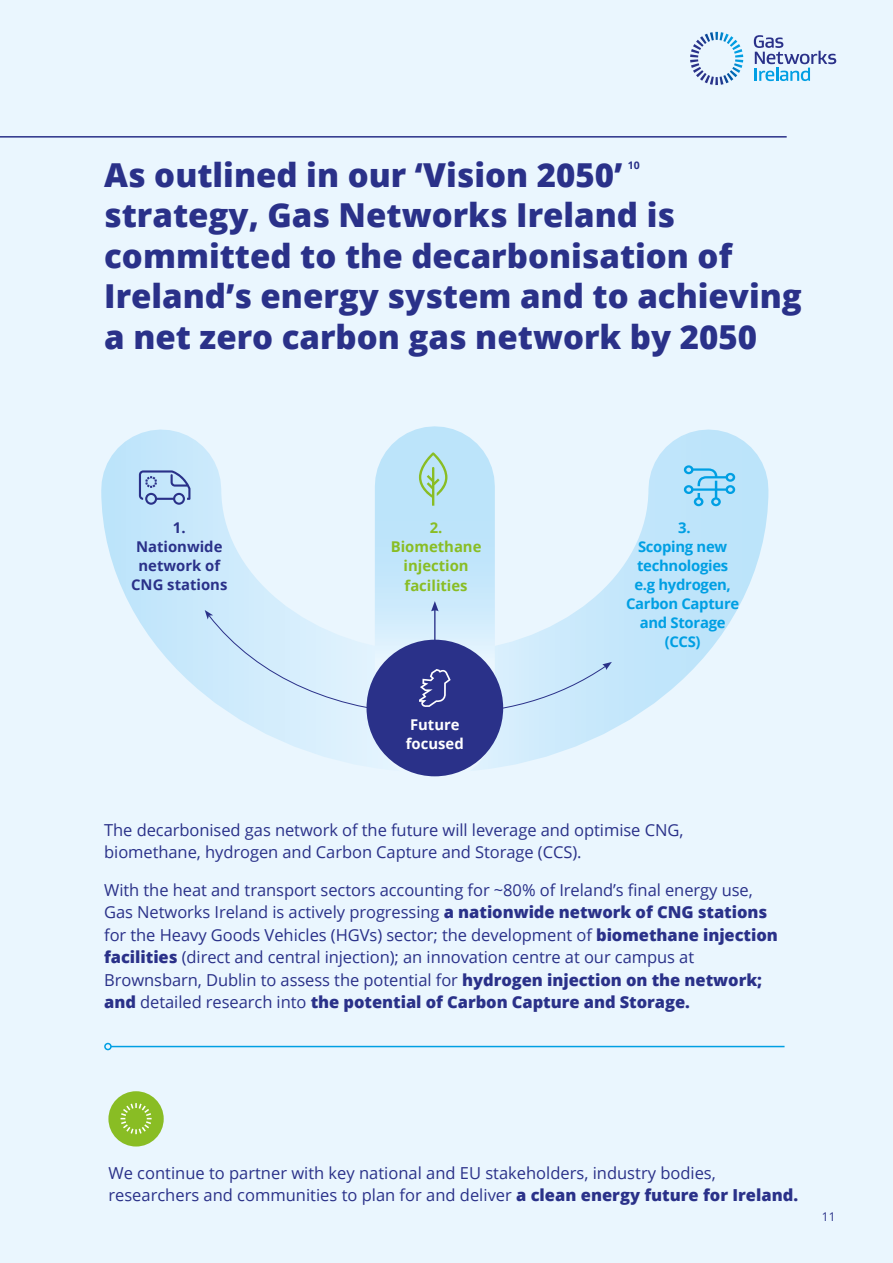
<style>
.page{position:relative;width:893px;height:1263px;background:#eaf6fe}
.page>*{position:absolute;margin:0;border:0;box-sizing:border-box;transform-origin:0 0}
.t1{font:800 33px/40.5px "Open Sans";color:#2a3189}
.t2{font:16.5px/22.5px "Open Sans";letter-spacing:-.005em;color:#2a3189}
.t3{font:700 14.85px/18.9px "Open Sans";letter-spacing:-.02em;color:#009fe3;text-align:center}
.t4{font:700 14.85px/18.9px "Open Sans";color:#2a3189;text-align:center}
.t5{font:700 14.85px/18.9px "Open Sans";color:#89bd24;text-align:center}
.t6{font:700 14.85px/18.9px "Open Sans";color:#fff}
.t7{font:12px "Open Sans";color:#2a3189}
.t8{font:700 10.5px "Open Sans";color:#2a3189}
.s1{font-weight:800}
</style>
<div class="page">
<hr style="left:0;top:136px;width:787px;height:2px;background:#2a3189">
<svg style="left:754px;top:35px;width:82px;height:46px"></svg>
<svg style="left:690px;top:32px;width:53px;height:53px"></svg>
<hr style="left:111px;top:1046px;width:673px;height:1px;background:#009fe3">
<div style="left:104px;top:1043px;width:8px;height:7px;border:2px solid #009fe3;border-radius:50%"></div>
<div style="left:108px;top:1091px;width:56px;height:55px;background:#89bd24;border-radius:50%"></div>
<svg style="left:121px;top:1103px;width:31px;height:31px"></svg>
<svg style="left:101px;top:426px;width:668px;height:351px"></svg>
<div style="left:375px;top:486px;width:120px;height:236px;background:#bee4fa"></div>
<div style="left:366px;top:640px;width:137px;height:136px;background:#2a3189;border-radius:50%"></div>
<svg style="left:139px;top:470px;width:51px;height:35px"></svg>
<svg style="left:419px;top:452px;width:28px;height:54px"></svg>
<svg style="left:684px;top:465px;width:51px;height:41px"></svg>
<svg style="left:205px;top:601px;width:407px;height:114px"></svg>
<h1 class="t1" style="left:104px;top:153px;width:520px">As outlined in our ‘Vision 2050’</h1>
<p class="t8" style="left:628px;top:158px;width:13px">10</p>
<h1 class="t1" style="left:104px;top:193px;width:699px">strategy, Gas Networks Ireland is committed to the decarbonisation of Ireland’s energy system and to achieving a net zero carbon gas network by 2050</h1>
<p class="t4" style="left:131px;top:518px;width:98px">1.<br>Nationwide network of<br>CNG stations</p>
<p class="t5" style="left:391px;top:518px;width:92px">2.<br>Biomethane injection</p>
<p class="t5" style="left:405px;top:576px;width:65px">facilities</p>
<p class="t6" style="left:406px;top:715px;width:59px">Future focused</p>
<p class="t3" style="left:626px;top:518px;width:115px">3.<br>Scoping new technologies e.g hydrogen,<br>Carbon Capture and Storage (CCS)</p>
<p class="t2" style="left:104px;top:818px;width:581px">The decarbonised gas network of the future will leverage and optimise CNG, biomethane, hydrogen and Carbon Capture and Storage (CCS).</p>
<p class="t2" style="left:104px;top:878px;width:675px">With the heat and transport sectors accounting for ~80% of Ireland’s final energy use, Gas Networks Ireland is actively progressing <span class="s1">a nationwide network of CNG stations </span>for the Heavy Goods Vehicles (HGVs) sector; the development of <span class="s1">biomethane injection facilities</span> (direct and central injection); an innovation centre at our campus at Brownsbarn, Dublin to assess the potential for <span class="s1">hydrogen injection on the network; and</span> detailed research into <span class="s1">the potential of Carbon Capture and Storage.</span></p>
<p class="t2" style="left:108px;top:1161px;width:691px">We continue to partner with key national and EU stakeholders, industry bodies, researchers and communities to plan for and deliver <span class="s1">a clean energy future for Ireland.</span></p>
<p class="t7" style="left:822px;top:1208px;width:15px">11</p>
</div>
